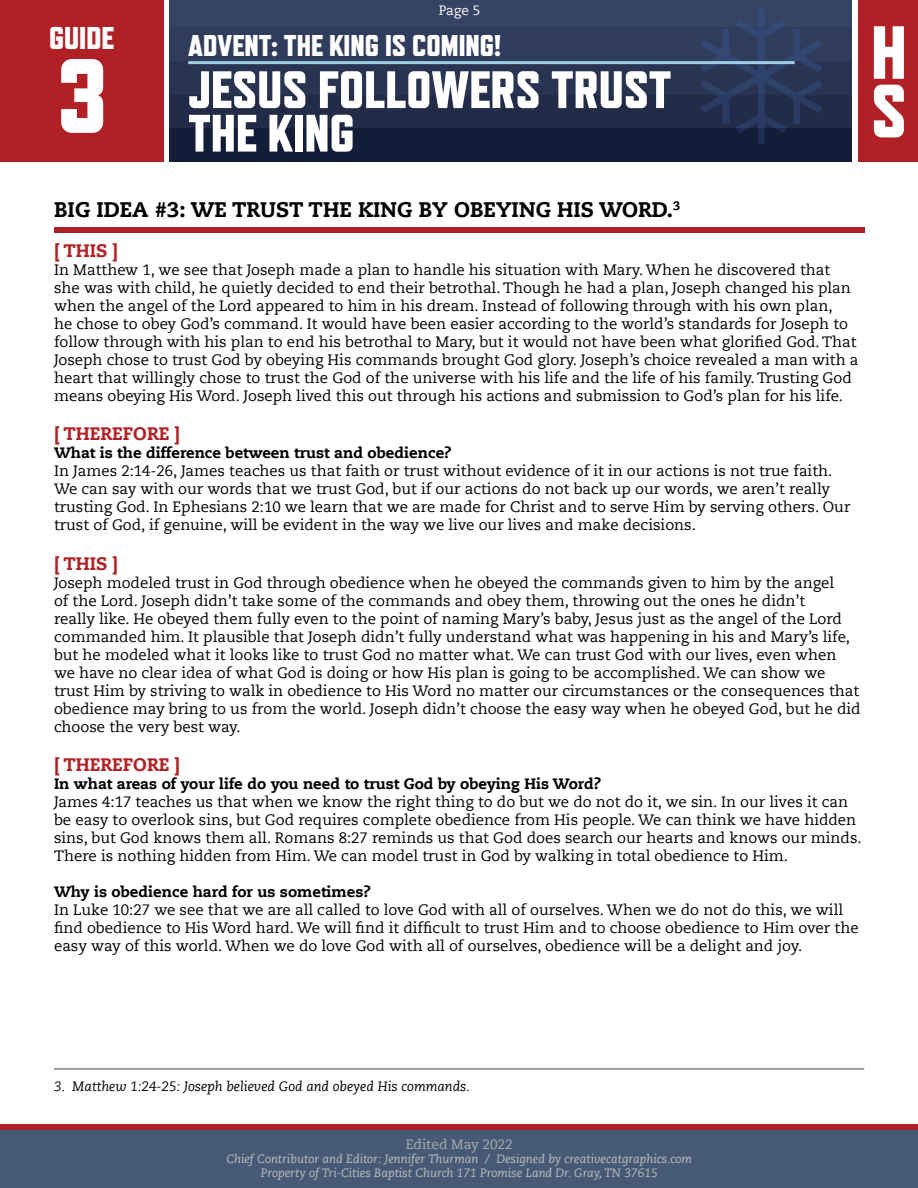
<style>
.page{position:relative;width:918px;height:1188px;background:#fff}
.page>*{position:absolute;margin:0;border:0;box-sizing:border-box;transform-origin:0 0}
.t1{font:800 75px/58.5px "Refrigerator Deluxe";color:#fff}
.t2{font:800 52.5px/43.5px "Refrigerator Deluxe";color:#fff}
.t3{font:800 31.5px "Refrigerator Deluxe";color:#fff}
.t4{font:800 30px "Refrigerator Deluxe";color:#fff}
.t5{font:800 21px "Caecilia LT Std";color:#000}
.t6{font:800 18px "Caecilia LT Std";color:#b12024}
.t7{font:15px/18px "Caecilia LT Std";color:#000}
.t8{font:800 15px "Caecilia LT Std";color:#000}
.t9{font:italic 13.5px "Caecilia LT Std";color:#000}
.t10{font:13.5px "Caecilia LT Std";color:#abadb0}
.t11{font:13.5px "Caecilia LT Std";color:#fff}
.t12{font:italic 12px/14.4px "Caecilia LT Std";color:#bcbec0;text-align:center}
</style>
<div class="page">
<div style="left:169px;top:0;width:682px;height:162px;background:#141d37"></div>
<div style="left:169px;top:95px;width:682px;height:33px;background:#222c48"></div>
<div style="left:169px;top:61px;width:682px;height:34px;background:#293452"></div>
<div style="left:169px;top:27px;width:682px;height:34px;background:#2f3c5b"></div>
<div style="left:169px;top:0;width:682px;height:27px;background:#354364"></div>
<svg style="left:701px;top:9px;width:121px;height:135px"></svg>
<hr style="left:188px;top:61px;width:607px;height:3px;background:#a0cee9">
<div style="left:0;top:0;width:163px;height:162px;background:#b12024"></div>
<div style="left:858px;top:0;width:60px;height:162px;background:#b12024"></div>
<div style="left:0;top:1130px;width:918px;height:58px;background:#475a75"></div>
<div style="left:0;top:1125px;width:917px;height:5px;background:#b12024"></div>
<div style="left:54px;top:227px;width:810px;height:6px;background:#b12024"></div>
<hr style="left:54px;top:1068px;width:810px;height:2px;background:#808285">
<p class="t11" style="left:439px;top:3px;width:43px">Page 5</p>
<h3 class="t3" style="left:49px;top:20px;width:67px">GUIDE</h3>
<h1 class="t1" style="left:871px;top:22px;width:37px">H<br>S</h1>
<h3 class="t4" style="left:188px;top:27px;width:314px">ADVENT: THE KING IS COMING!</h3>
<h2 class="t2" style="left:57px;top:67px;width:616px;text-indent:131px">JESUS FOLLOWERS TRUST<br><sup>3</sup> THE KING</h2>
<h3 class="t5" style="left:54px;top:197px;width:628px">BIG IDEA #3: WE TRUST THE KING BY OBEYING HIS WORD.<sup>3</sup></h3>
<p class="t6" style="left:54px;top:239px;width:66px">[ THIS ]</p>
<p class="t7" style="left:54px;top:261px;width:806px">In Matthew 1, we see that Joseph made a plan to handle his situation with Mary. When he discovered that she was with child, he quietly decided to end their betrothal. Though he had a plan, Joseph changed his plan when the angel of the Lord appeared to him in his dream. Instead of following through with his own plan,<br>he chose to obey God’s command. It would have been easier according to the world’s standards for Joseph to follow through with his plan to end his betrothal to Mary, but it would not have been what glorified God. That Joseph chose to trust God by obeying His commands brought God glory. Joseph’s choice revealed a man with a heart that willingly chose to trust the God of the universe with his life and the life of his family. Trusting God means obeying His Word. Joseph lived this out through his actions and submission to God’s plan for his life.</p>
<p class="t6" style="left:54px;top:423px;width:127px">[ THEREFORE ]</p>
<p class="t8" style="left:54px;top:444px;width:399px">What is the difference between trust and obedience?</p>
<p class="t7" style="left:54px;top:462px;width:798px">In James 2:14-26, James teaches us that faith or trust without evidence of it in our actions is not true faith.<br>We can say with our words that we trust God, but if our actions do not back up our words, we aren’t really trusting God. In Ephesians 2:10 we learn that we are made for Christ and to serve Him by serving others. Our trust of God, if genuine, will be evident in the way we live our lives and make decisions.</p>
<p class="t6" style="left:54px;top:552px;width:66px">[ THIS ]</p>
<p class="t7" style="left:54px;top:574px;width:808px">Joseph modeled trust in God through obedience when he obeyed the commands given to him by the angel<br>of the Lord. Joseph didn’t take some of the commands and obey them, throwing out the ones he didn’t<br>really like. He obeyed them fully even to the point of naming Mary’s baby, Jesus just as the angel of the Lord commanded him. It plausible that Joseph didn’t fully understand what was happening in his and Mary’s life, but he modeled what it looks like to trust God no matter what. We can trust God with our lives, even when we have no clear idea of what God is doing or how His plan is going to be accomplished. We can show we trust Him by striving to walk in obedience to His Word no matter our circumstances or the consequences that obedience may bring to us from the world. Joseph didn’t choose the easy way when he obeyed God, but he did choose the very best way.</p>
<p class="t6" style="left:54px;top:754px;width:127px">[ THEREFORE ]</p>
<p class="t8" style="left:54px;top:775px;width:548px">In what areas of your life do you need to trust God by obeying His Word?</p>
<p class="t7" style="left:54px;top:794px;width:809px">James 4:17 teaches us that when we know the right thing to do but we do not do it, we sin. In our lives it can be easy to overlook sins, but God requires complete obedience from His people. We can think we have hidden sins, but God knows them all. Romans 8:27 reminds us that God does search our hearts and knows our minds.<br>There is nothing hidden from Him. We can model trust in God by walking in total obedience to Him.</p>
<p class="t8" style="left:54px;top:883px;width:318px">Why is obedience hard for us sometimes?</p>
<p class="t7" style="left:54px;top:902px;width:806px">In Luke 10:27 we see that we are all called to love God with all of ourselves. When we do not do this, we will find obedience to His Word hard. We will find it difficult to trust Him and to choose obedience to Him over the easy way of this world. When we do love God with all of ourselves, obedience will be a delight and joy.</p>
<p class="t9" style="left:54px;top:1079px;width:418px">3. Matthew 1:24-25: Joseph believed God and obeyed His commands.</p>
<p class="t10" style="left:406px;top:1136px;width:108px">Edited May 2022</p>
<p class="t12" style="left:226px;top:1152px;width:467px">Chief Contributor and Editor: Jennifer Thurman / Designed by creativecatgraphics.com<br>Property of Tri-Cities Baptist Church 171 Promise Land Dr. Gray, TN 37615</p>
</div>
